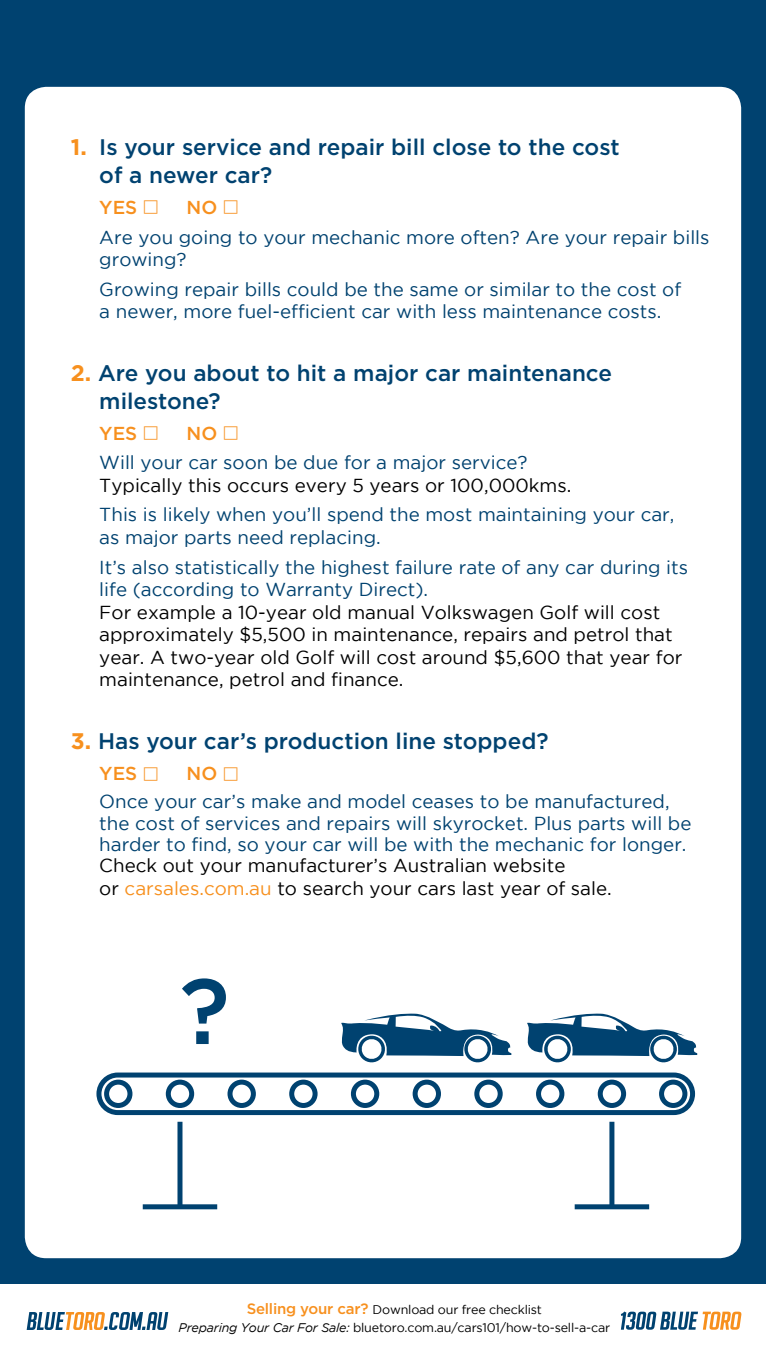
<style>
.page{position:relative;width:766px;height:1361px;background:#fff}
.page>*{position:absolute;margin:0;border:0;box-sizing:border-box;transform-origin:0 0}
.t1{font:500 92.5px "Gotham";color:#004270}
.t2{font:500 22.5px/27.5px "Gotham";color:#004270}
.t3{font:18.75px/22.5px "Gotham";color:#004270}
.t4{font:18.75px/22.5px "Gotham";color:#000}
.t5{font:500 18.75px "Gotham";color:#f7901e}
.t6{font:12.5px/17.5px "Gotham";letter-spacing:-.015em;color:#000;text-align:center}
.s1{font-weight:700;color:#f7901e}
.s2{color:#f7901e}
.s3{font-weight:500;font-size:15px;color:#f7901e}
.s4{font-style:italic}
</style>
<div class="page">
<div style="left:0;top:0;width:765px;height:1283px;background:#004270"></div>
<div style="left:25px;top:87px;width:716px;height:1171px;background:#fff;border-radius:21px"></div>
<svg style="left:620px;top:1311px;width:121px;height:18px"></svg>
<svg style="left:341px;top:1013px;width:171px;height:50px"></svg>
<svg style="left:527px;top:1013px;width:170px;height:50px"></svg>
<div style="left:96px;top:1072px;width:598px;height:43px;border:5px solid #004270;border-radius:19px"></div>
<div style="left:104px;top:1079px;width:28px;height:29px;border:5px solid #004270;border-radius:50%"></div>
<div style="left:166px;top:1079px;width:28px;height:29px;border:5px solid #004270;border-radius:50%"></div>
<div style="left:227px;top:1079px;width:29px;height:29px;border:5px solid #004270;border-radius:50%"></div>
<div style="left:289px;top:1079px;width:28px;height:29px;border:5px solid #004270;border-radius:50%"></div>
<div style="left:351px;top:1079px;width:28px;height:29px;border:5px solid #004270;border-radius:50%"></div>
<div style="left:412px;top:1079px;width:29px;height:29px;border:5px solid #004270;border-radius:50%"></div>
<div style="left:474px;top:1079px;width:28px;height:29px;border:5px solid #004270;border-radius:50%"></div>
<div style="left:536px;top:1079px;width:28px;height:29px;border:5px solid #004270;border-radius:50%"></div>
<div style="left:597px;top:1079px;width:29px;height:29px;border:5px solid #004270;border-radius:50%"></div>
<div style="left:659px;top:1079px;width:28px;height:29px;border:5px solid #004270;border-radius:50%"></div>
<div style="left:177px;top:1121px;width:5px;height:87px;background:#004270"></div>
<div style="left:609px;top:1121px;width:5px;height:87px;background:#004270"></div>
<div style="left:143px;top:1204px;width:74px;height:5px;background:#004270"></div>
<div style="left:574px;top:1204px;width:75px;height:5px;background:#004270"></div>
<svg style="left:27px;top:1312px;width:141px;height:18px"></svg>
<p class="t2" style="left:99px;top:133px;width:521px;text-indent:-28px"><span class="s1">1.</span> Is your service and repair bill close to the cost of a newer car?</p>
<p class="t5" style="left:99px;top:197px;width:39px">YES</p>
<p class="t5" style="left:186px;top:197px;width:32px">NO</p>
<p class="t3" style="left:99px;top:225px;width:611px">Are you going to your mechanic more often? Are your repair bills growing?</p>
<p class="t3" style="left:99px;top:277px;width:583px">Growing repair bills could be the same or similar to the cost of a newer, more fuel-efficient car with less maintenance costs.</p>
<p class="t2" style="left:99px;top:359px;width:514px;text-indent:-28px"><span class="s1">2.</span> Are you about to hit a major car maintenance milestone?</p>
<p class="t5" style="left:99px;top:422px;width:39px">YES</p>
<p class="t5" style="left:186px;top:422px;width:32px">NO</p>
<p class="t3" style="left:99px;top:451px;width:430px">Will your car soon be due for a major service?</p>
<p class="t4" style="left:99px;top:474px;width:473px">Typically this occurs every 5 years or 100,000kms.</p>
<p class="t3" style="left:99px;top:503px;width:576px">This is likely when you’ll spend the most maintaining your car, as major parts need replacing.</p>
<p class="t3" style="left:99px;top:555px;width:590px">It’s also statistically the highest failure rate of any car during its life (according to Warranty Direct).</p>
<p class="t4" style="left:99px;top:600px;width:584px">For example a 10-year old manual Volkswagen Golf will cost approximately $5,500 in maintenance, repairs and petrol that year. A two-year old Golf will cost around $5,600 that year for maintenance, petrol and finance.</p>
<p class="t2" style="left:71px;top:727px;width:479px"><span class="s1">3.</span> Has your car’s production line stopped?</p>
<p class="t5" style="left:99px;top:763px;width:39px">YES</p>
<p class="t5" style="left:186px;top:763px;width:32px">NO</p>
<p class="t3" style="left:99px;top:791px;width:593px;line-height:21.2px">Once your car’s make and model ceases to be manufactured, the cost of services and repairs will skyrocket. Plus parts will be harder to find, so your car will be with the mechanic for longer.</p>
<p class="t4" style="left:99px;top:854px;width:514px">Check out your manufacturer’s Australian website<br>or <span class="s2">carsales.com.au</span> to search your cars last year of sale.</p>
<h1 class="t1" style="left:180px;top:958px;width:52px">?</h1>
<p class="t6" style="left:178px;top:1301px;width:433px"><span class="s3">Selling your car?</span> Download our free checklist<br><span class="s4">Preparing Your Car For Sale:</span> bluetoro.com.au/cars101/how-to-sell-a-car</p>
</div>
